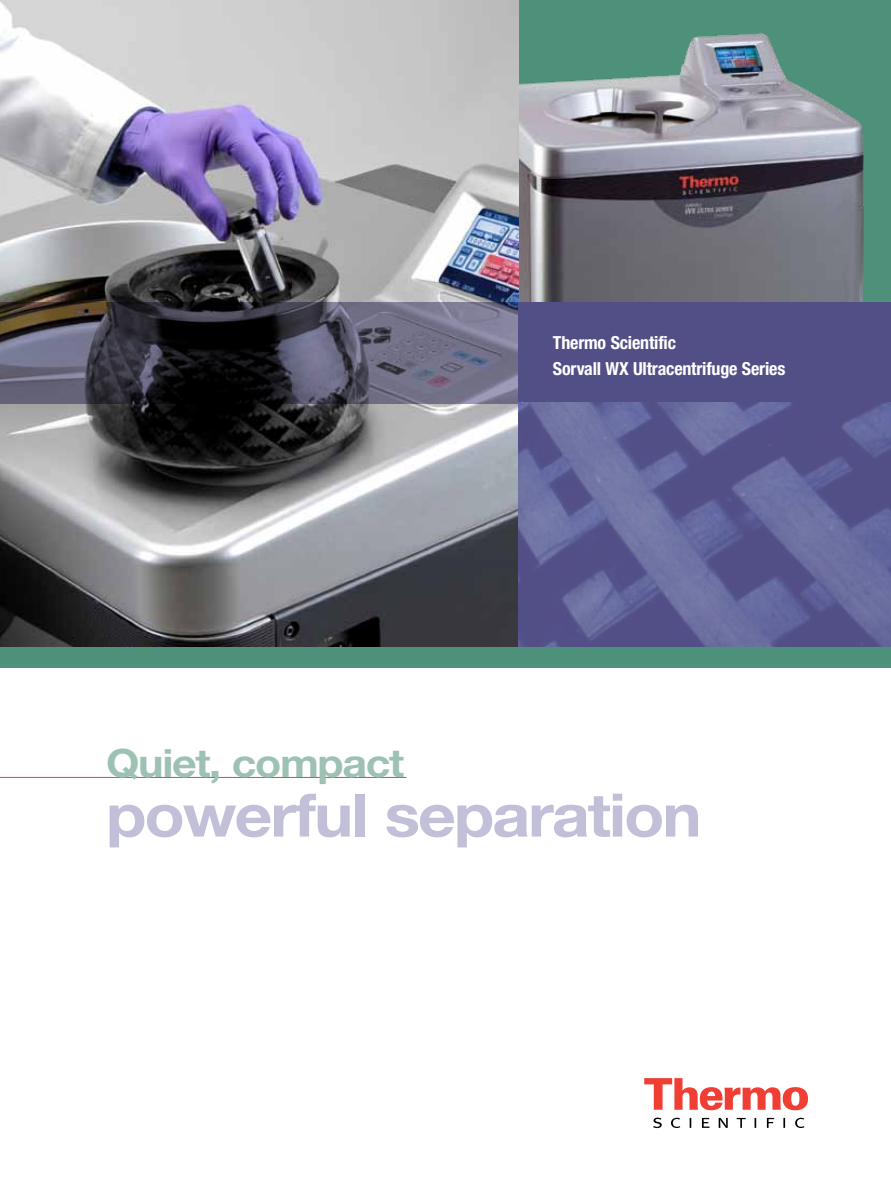
<style>
.page{position:relative;width:891px;height:1188px;background:#fff}
.page>*{position:absolute;margin:0;border:0;box-sizing:border-box;transform-origin:0 0}
.t1{font:700 60px "Helvetica Neue";letter-spacing:-.03em;color:#c2c0d8;scale:1.1 1}
.t2{font:700 39px "Helvetica Neue";letter-spacing:-.03em;color:#9dc1b3;scale:1.1 1}
.t3{font:700 condensed 18px/25.5px "Helvetica Neue";letter-spacing:-.01em;color:#fff}
</style>
<div class="page">
<div style="left:518px;top:0;width:373px;height:302px;background:#4e917a"></div>
<img style="left:518px;top:30px;width:346px;height:272px">
<img style="left:0;top:0;width:518px;height:647px">
<div style="left:518px;top:302px;width:373px;height:345px;background:#524e86"></div>
<hr style="left:0;top:777px;width:407px;height:1px;background:#ef4135">
<svg style="left:0;top:302px;width:518px;height:102px;background:#4c4a58"></svg>
<img style="left:518px;top:403px;width:373px;height:244px">
<div style="left:0;top:647px;width:891px;height:21px;background:#4e917a"></div>
<svg style="left:644px;top:1078px;width:164px;height:32px"></svg>
<svg style="left:653px;top:1118px;width:151px;height:10px"></svg>
<p class="t3" style="left:553px;top:330px;width:234px">Thermo Scientific<br>Sorvall WX Ultracentrifuge Series</p>
<h2 class="t2" style="left:106px;top:739px;width:273px">Quiet, compact</h2>
<h1 class="t1" style="left:106px;top:778px;width:543px">powerful separation</h1>
</div>
